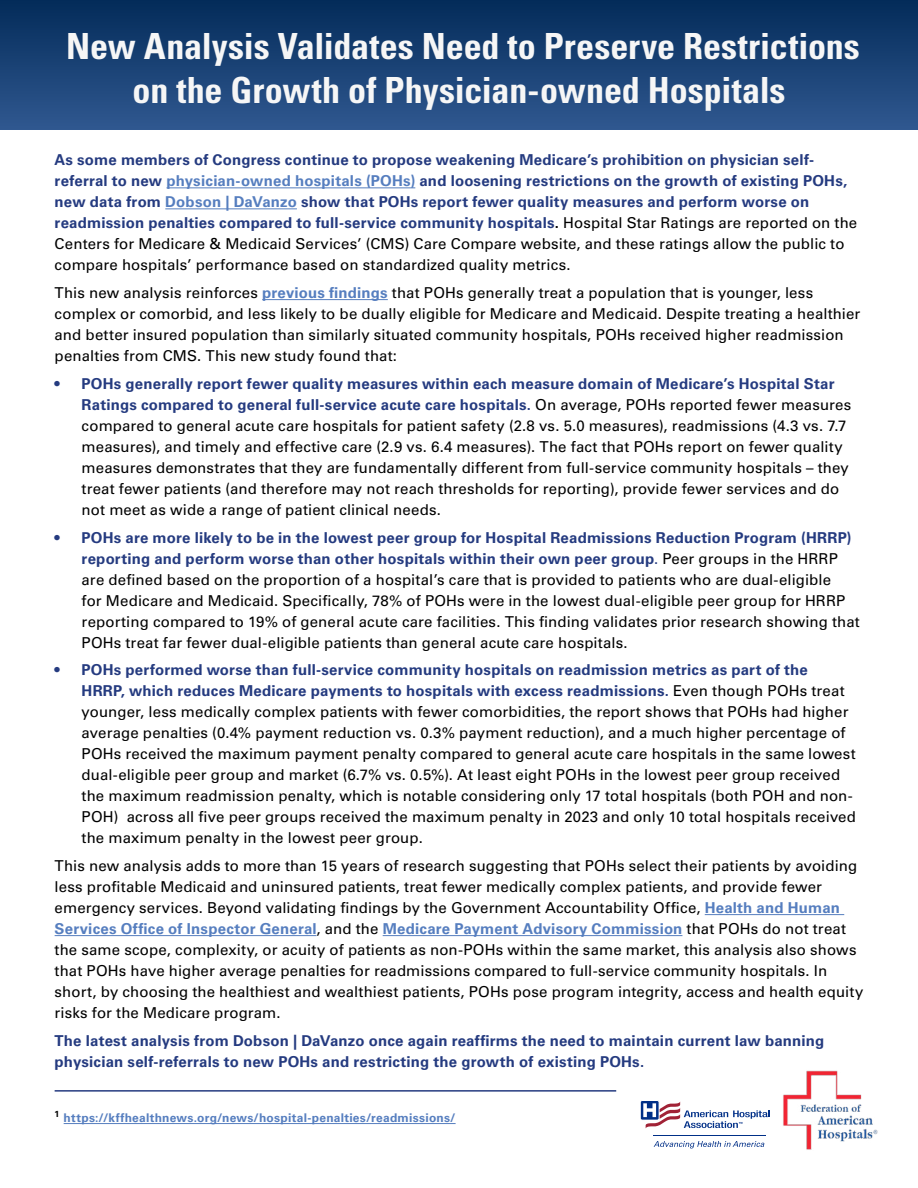
<style>
.page{position:relative;width:918px;height:1188px;background:#fff}
.page>*{position:absolute;margin:0;border:0;box-sizing:border-box;transform-origin:0 0}
.t1{font:700 condensed 36px/43.2px "Univers LT Std";color:#f6f6f6;text-align:center}
.t2{font:15px/21px "Univers LT Std";letter-spacing:.01em;color:#000}
.t3{font:700 15px/21px "Univers LT Std";letter-spacing:.01em;color:#253b80}
.t4{font:700 12px "Univers LT Std";letter-spacing:.02em;color:#567ebf}
.s1{color:#567ebf}
.s2{color:#000}
.s3{font-weight:400;color:#000}
.s4{font-weight:700;color:#567ebf}
.s5{font-weight:700;color:#253b80}
.s6{color:#253b80}
</style>
<div class="page">
<div style="left:0;top:0;width:918px;height:130px;background:linear-gradient(to bottom,#032b59,#30588f)"></div>
<hr style="left:166px;top:187px;width:249px;height:1px;background:#567ebf">
<hr style="left:165px;top:208px;width:132px;height:1px;background:#567ebf">
<hr style="left:262px;top:299px;width:126px;height:1px;background:#567ebf">
<hr style="left:705px;top:914px;width:139px;height:1px;background:#567ebf">
<hr style="left:55px;top:935px;width:262px;height:1px;background:#567ebf">
<hr style="left:383px;top:935px;width:299px;height:1px;background:#567ebf">
<hr style="left:64px;top:1123px;width:392px;height:1px;background:#567ebf">
<hr style="left:55px;top:1090px;width:561px;height:2px;background:#253b80">
<hr style="left:653px;top:1135px;width:113px;height:1px;background:#002f87">
<svg style="left:654px;top:1141px;width:110px;height:7px"></svg>
<svg style="left:640px;top:1100px;width:130px;height:29px"></svg>
<img style="left:783px;top:1070px;width:95px;height:80px">
<h1 class="t1" style="left:66px;top:25px;width:795px">New Analysis Validates Need to Preserve Restrictions on the Growth of Physician-owned Hospitals</h1>
<p class="t3" style="left:55px;top:150px;width:804px">As some members of Congress continue to propose weakening Medicare’s prohibition on physician self&shy;referral to new <span class="s1">physician-owned hospitals (POHs)</span> and loosening restrictions on the growth of existing POHs, new data from <span class="s1">Dobson | DaVanzo</span> show that POHs report fewer quality measures and perform worse on readmission penalties compared to full-service community hospitals<span class="s2">.</span> <span class="s3">Hospital Star Ratings are reported on the Centers for Medicare &amp; Medicaid Services’ (CMS) Care Compare website, and these ratings allow the public to compare hospitals’ performance based on standardized quality metrics.</span></p>
<p class="t2" style="left:55px;top:282px;width:807px">This new analysis reinforces <span class="s4">previous findings</span> that POHs generally treat a population that is younger, less complex or comorbid, and less likely to be dually eligible for Medicare and Medicaid. Despite treating a healthier and better insured population than similarly situated community hospitals, POHs received higher readmission penalties from CMS. This new study found that:</p>
<p class="t2" style="left:82px;top:373px;width:771px;text-indent:-27px"><span class="s5">• POHs generally report fewer quality measures within each measure domain of Medicare’s Hospital Star Ratings compared to general full-service acute care hospitals.</span> On average, POHs reported fewer measures compared to general acute care hospitals for patient safety (2.8 vs. 5.0 measures), readmissions (4.3 vs. 7.7 measures), and timely and effective care (2.9 vs. 6.4 measures). The fact that POHs report on fewer quality measures demonstrates that they are fundamentally different from full-service community hospitals – they treat fewer patients (and therefore may not reach thresholds for reporting), provide fewer services and do not meet as wide a range of patient clinical needs.</p>
<p class="t2" style="left:82px;top:527px;width:780px;text-indent:-27px"><span class="s5">• POHs are more likely to be in the lowest peer group for Hospital Readmissions Reduction Program (HRRP) reporting and perform worse than other hospitals within their own peer group</span><span class="s6">.</span> Peer groups in the HRRP are defined based on the proportion of a hospital’s care that is provided to patients who are dual-eligible<br>for Medicare and Medicaid. Specifically, 78% of POHs were in the lowest dual-eligible peer group for HRRP reporting compared to 19% of general acute care facilities. This finding validates prior research showing that POHs treat far fewer dual-eligible patients than general acute care hospitals.</p>
<p class="t2" style="left:82px;top:660px;width:776px;text-indent:-27px"><span class="s5">• POHs performed worse than full-service community hospitals on readmission metrics as part of the<br>HRRP, which reduces Medicare payments to hospitals with excess readmissions.</span> Even though POHs treat younger, less medically complex patients with fewer comorbidities, the report shows that POHs had higher average penalties (0.4% payment reduction vs. 0.3% payment reduction), and a much higher percentage of POHs received the maximum payment penalty compared to general acute care hospitals in the same lowest dual-eligible peer group and market (6.7% vs. 0.5%). At least eight POHs in the lowest peer group received the maximum readmission penalty, which is notable considering only 17 total hospitals (both POH and non-POH) across all five peer groups received the maximum penalty in 2023 and only 10 total hospitals received the maximum penalty in the lowest peer group.</p>
<p class="t2" style="left:55px;top:855px;width:810px">This new analysis adds to more than 15 years of research suggesting that POHs select their patients by avoiding less profitable Medicaid and uninsured patients, treat fewer medically complex patients, and provide fewer emergency services. Beyond validating findings by the Government Accountability Office, <span class="s4">Health and Human Services Office of Inspector General</span>, and the <span class="s4">Medicare Payment Advisory Commission</span> that POHs do not treat the same scope, complexity, or acuity of patients as non-POHs within the same market, this analysis also shows that POHs have higher average penalties for readmissions compared to full-service community hospitals. In short, by choosing the healthiest and wealthiest patients, POHs pose program integrity, access and health equity risks for the Medicare program.</p>
<p class="t3" style="left:55px;top:1030px;width:771px">The latest analysis from Dobson | DaVanzo once again reaffirms the need to maintain current law banning physician self-referrals to new POHs and restricting the growth of existing POHs.</p>
<p class="t4" style="left:55px;top:1111px;width:402px"><sup>1</sup> https://kffhealthnews.org/news/hospital-penalties/readmissions/</p>
</div>
